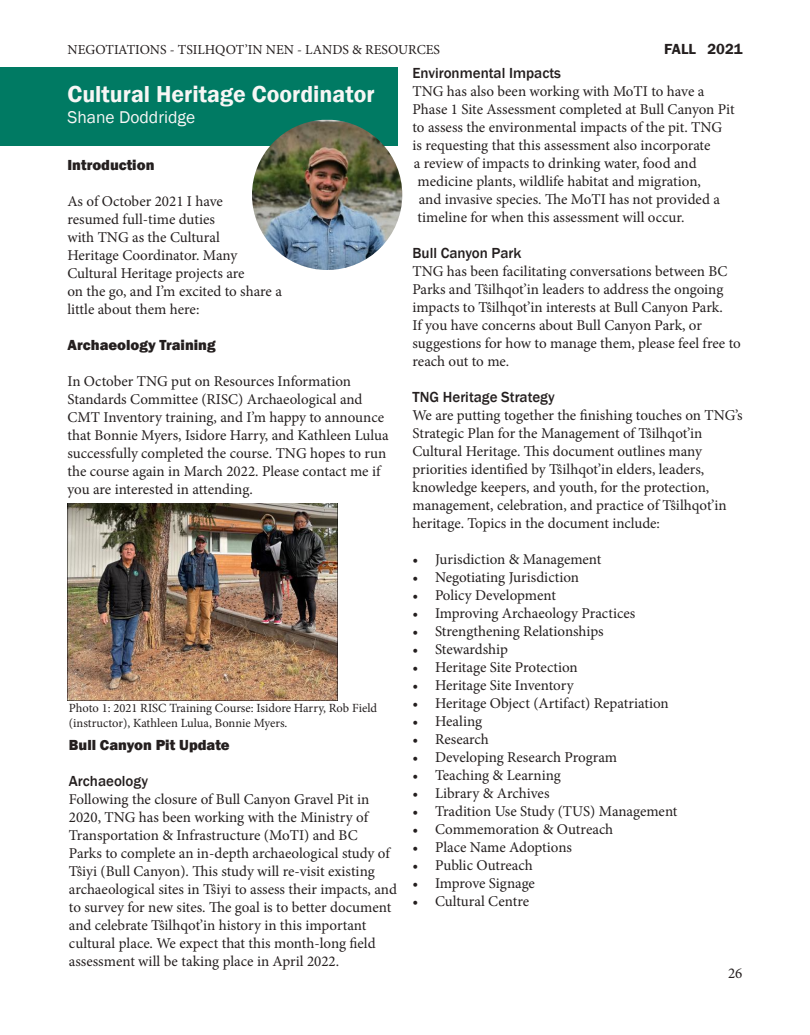
<style>
.page{position:relative;width:810px;height:1035px;background:#fff}
.page>*{position:absolute;margin:0;border:0;box-sizing:border-box;transform-origin:0 0}
.t1{font:600 23.75px "Franklin Gothic";color:#f7f6f5}
.t2{font:17.5px "Franklin Gothic";color:#f7f6f5}
.t3{font:15px/18px "Minion Pro";letter-spacing:-.005em;color:#241f1f}
.t4{font:500 15px "Franklin Gothic";color:#241f1f}
.t5{font:800 15px "Franklin Gothic";color:#241f1f}
.t6{font:600 15px "Franklin Gothic";color:#241f1f}
.t7{font:13.75px "Minion Pro";color:#241f1f}
.t8{font:12.5px/15px "Minion Pro";color:#241f1f}
</style>
<div class="page">
<div style="left:0;top:68px;width:398px;height:78px;background:#007a63"></div>
<img style="left:252px;top:120px;width:150px;height:150px;border-radius:74px">
<img style="left:68px;top:503px;width:270px;height:198px">
<p class="t7" style="left:68px;top:40px;width:374px">NEGOTIATIONS - TSILHQOT’IN NEN - LANDS &amp; RESOURCES</p>
<p class="t6" style="left:664px;top:40px;width:80px">FALL 2021</p>
<h1 class="t1" style="left:68px;top:80px;width:309px">Cultural Heritage Coordinator</h1>
<p class="t2" style="left:68px;top:106px;width:129px">Shane Doddridge</p>
<p class="t5" style="left:68px;top:155px;width:89px">Introduction</p>
<p class="t3" style="left:68px;top:192px;width:216px">As of October 2021 I have<br>resumed full-time duties<br>with TNG as the Cultural<br>Heritage Coordinator. Many<br>Cultural Heritage projects are<br>on the go, and I’m excited to share a little about them here:</p>
<p class="t5" style="left:68px;top:335px;width:150px">Archaeology Training</p>
<p class="t3" style="left:68px;top:372px;width:323px">In October TNG put on Resources Information Standards Committee (RISC) Archaeological and CMT Inventory training, and I’m happy to announce that Bonnie Myers, Isidore Harry, and Kathleen Lulua successfully completed the course. TNG hopes to run the course again in March 2022. Please contact me if you are interested in attending.</p>
<p class="t8" style="left:69px;top:701px;width:310px">Photo 1: 2021 RISC Training Course: Isidore Harry, Rob Field (instructor), Kathleen Lulua, Bonnie Myers.</p>
<p class="t5" style="left:69px;top:735px;width:162px">Bull Canyon Pit Update</p>
<p class="t4" style="left:69px;top:772px;width:81px">Archaeology</p>
<p class="t3" style="left:69px;top:790px;width:330px">Following the closure of Bull Canyon Gravel Pit in 2020, TNG has been working with the Ministry of Transportation &amp; Infrastructure (MoTI) and BC<br>Parks to complete an in-depth archaeological study of Tŝiyi (Bull Canyon). This study will re-visit existing archaeological sites in Tŝiyi to assess their impacts, and to survey for new sites. The goal is to better document and celebrate Tŝilhqot’in history in this important cultural place. We expect that this month-long field assessment will be taking place in April 2022.</p>
<p class="t4" style="left:412px;top:64px;width:150px">Environmental Impacts</p>
<p class="t3" style="left:412px;top:83px;width:293px">TNG has also been working with MoTI to have a</p>
<p class="t3" style="left:412px;top:101px;width:324px">Phase 1 Site Assessment completed at Bull Canyon Pit</p>
<p class="t3" style="left:412px;top:119px;width:311px">to assess the environmental impacts of the pit. TNG</p>
<p class="t3" style="left:412px;top:137px;width:300px">is requesting that this assessment also incorporate</p>
<p class="t3" style="left:414px;top:155px;width:284px">a review of impacts to drinking water, food and</p>
<p class="t3" style="left:418px;top:173px;width:285px">medicine plants, wildlife habitat and migration,</p>
<p class="t3" style="left:419px;top:191px;width:303px">and invasive species. The MoTI has not provided a</p>
<p class="t3" style="left:418px;top:209px;width:269px">timeline for when this assessment will occur.</p>
<p class="t4" style="left:412px;top:244px;width:110px">Bull Canyon Park</p>
<p class="t3" style="left:412px;top:263px;width:330px">TNG has been facilitating conversations between BC Parks and Tŝilhqot’in leaders to address the ongoing impacts to Tŝilhqot’in interests at Bull Canyon Park.<br>If you have concerns about Bull Canyon Park, or suggestions for how to manage them, please feel free to reach out to me.</p>
<p class="t4" style="left:412px;top:388px;width:144px">TNG Heritage Strategy</p>
<p class="t3" style="left:412px;top:407px;width:332px">We are putting together the finishing touches on TNG’s Strategic Plan for the Management of Tŝilhqot’in Cultural Heritage. This document outlines many priorities identified by Tŝilhqot’in elders, leaders, knowledge keepers, and youth, for the protection, management, celebration, and practice of Tŝilhqot’in heritage. Topics in the document include:</p>
<p class="t3" style="left:412px;top:551px;width:190px">• Jurisdiction &amp; Management</p>
<p class="t3" style="left:412px;top:569px;width:168px">• Negotiating Jurisdiction</p>
<p class="t3" style="left:412px;top:587px;width:145px">• Policy Development</p>
<p class="t3" style="left:412px;top:605px;width:224px">• Improving Archaeology Practices</p>
<p class="t3" style="left:412px;top:623px;width:193px">• Strengthening Relationships</p>
<p class="t3" style="left:412px;top:641px;width:97px">• Stewardship</p>
<p class="t3" style="left:412px;top:659px;width:167px">• Heritage Site Protection</p>
<p class="t3" style="left:412px;top:677px;width:163px">• Heritage Site Inventory</p>
<p class="t3" style="left:412px;top:695px;width:258px">• Heritage Object (Artifact) Repatriation</p>
<p class="t3" style="left:412px;top:713px;width:71px">• Healing</p>
<p class="t3" style="left:412px;top:731px;width:78px">• Research</p>
<p class="t3" style="left:412px;top:749px;width:206px">• Developing Research Program</p>
<p class="t3" style="left:412px;top:767px;width:150px">• Teaching &amp; Learning</p>
<p class="t3" style="left:412px;top:785px;width:139px">• Library &amp; Archives</p>
<p class="t3" style="left:412px;top:803px;width:267px">• Tradition Use Study (TUS) Management</p>
<p class="t3" style="left:412px;top:821px;width:202px">• Commemoration &amp; Outreach</p>
<p class="t3" style="left:412px;top:839px;width:161px">• Place Name Adoptions</p>
<p class="t3" style="left:412px;top:857px;width:122px">• Public Outreach</p>
<p class="t3" style="left:412px;top:875px;width:124px">• Improve Signage</p>
<p class="t3" style="left:412px;top:893px;width:118px">• Cultural Centre</p>
<p class="t3" style="left:728px;top:965px;width:16px">26</p>
</div>
